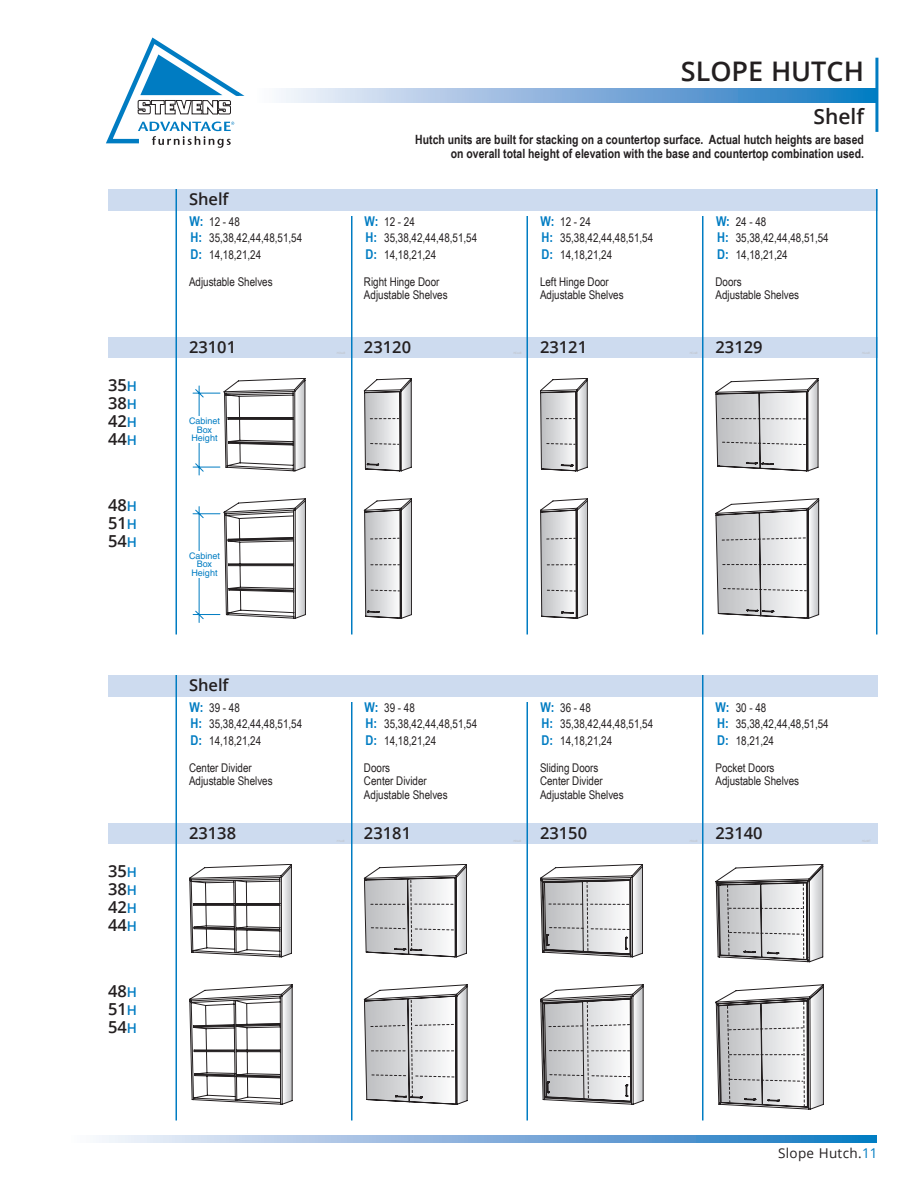
<style>
.page{position:relative;width:918px;height:1188px;background:#fff}
.page>*{position:absolute;margin:0;border:0;box-sizing:border-box;transform-origin:0 0}
.t1{font:600 27px "Open Sans";color:#231f20}
.t2{font:600 21px "Open Sans";color:#231f20}
.t3{font:600 16.5px/18px "Open Sans";color:#231f20}
.t4{font:13.5px "Open Sans";letter-spacing:.025em;color:#231f20}
.t5{font:700 12.75px "Arial Narrow";color:#231f20}
.t6{font:12px "Arial Narrow";color:#231f20}
.t7{font:9px/8.2px "Helvetica";color:#007cc2;text-align:center}
.s1{font-size:13.5px;color:#007cc2}
.s2{font-weight:700;font-size:13.5px;color:#007cc2}
.s3{color:#007cc2}
</style>
<div class="page">
<svg style="left:99px;top:1136px;width:778px;height:6px;background:#83b1dc"></svg>
<svg style="left:279px;top:89px;width:596px;height:13px;background:#83b1dc"></svg>
<hr style="left:875px;top:58px;width:3px;height:74px;background:#007cc2">
<svg style="left:106px;top:38px;width:139px;height:110px"></svg>
<div style="left:108px;top:189px;width:770px;height:22px;background:#cddbef"></div>
<div style="left:108px;top:675px;width:770px;height:22px;background:#cddbef"></div>
<div style="left:108px;top:338px;width:770px;height:20px;background:#cddbef"></div>
<div style="left:108px;top:824px;width:770px;height:20px;background:#cddbef"></div>
<hr style="left:876px;top:189px;width:1px;height:445px;background:#007cc2">
<hr style="left:176px;top:189px;width:1px;height:445px;background:#007cc2">
<hr style="left:176px;top:675px;width:1px;height:445px;background:#007cc2">
<hr style="left:526px;top:216px;width:2px;height:418px;background:#007cc2">
<hr style="left:526px;top:702px;width:2px;height:418px;background:#007cc2">
<hr style="left:702px;top:216px;width:2px;height:418px;background:#007cc2">
<hr style="left:702px;top:675px;width:2px;height:445px;background:#007cc2">
<hr style="left:351px;top:216px;width:1px;height:418px;background:#007cc2">
<hr style="left:351px;top:702px;width:1px;height:418px;background:#007cc2">
<svg style="left:364px;top:378px;width:48px;height:93px"></svg>
<svg style="left:364px;top:498px;width:48px;height:121px"></svg>
<svg style="left:540px;top:378px;width:48px;height:93px"></svg>
<svg style="left:540px;top:498px;width:48px;height:121px"></svg>
<svg style="left:716px;top:378px;width:102px;height:93px"></svg>
<svg style="left:716px;top:498px;width:103px;height:121px"></svg>
<svg style="left:189px;top:864px;width:103px;height:93px"></svg>
<hr style="left:236px;top:904px;width:44px;height:1px;background:#231f20">
<svg style="left:189px;top:984px;width:104px;height:121px"></svg>
<svg style="left:364px;top:864px;width:103px;height:93px"></svg>
<svg style="left:364px;top:984px;width:104px;height:121px"></svg>
<svg style="left:540px;top:864px;width:103px;height:93px"></svg>
<svg style="left:716px;top:864px;width:107px;height:98px"></svg>
<svg style="left:540px;top:984px;width:104px;height:121px"></svg>
<svg style="left:716px;top:984px;width:108px;height:126px"></svg>
<svg style="left:192px;top:378px;width:113px;height:97px"></svg>
<hr style="left:198px;top:416px;width:2px;height:27px;background:#fff">
<svg style="left:192px;top:498px;width:114px;height:125px"></svg>
<hr style="left:198px;top:551px;width:2px;height:27px;background:#fff">
<p class="t3" style="left:108px;top:375px;width:30px">35<span class="s1">H</span></p>
<p class="t3" style="left:108px;top:393px;width:30px">38<span class="s1">H<br></span>42<span class="s1">H</span></p>
<p class="t3" style="left:108px;top:429px;width:30px">44<span class="s1">H</span></p>
<p class="t3" style="left:108px;top:496px;width:30px">48<span class="s1">H</span></p>
<p class="t3" style="left:108px;top:514px;width:30px">51<span class="s1">H<br></span>54<span class="s1">H</span></p>
<p class="t3" style="left:108px;top:861px;width:30px">35<span class="s1">H</span></p>
<p class="t3" style="left:108px;top:879px;width:30px">38<span class="s1">H<br></span>42<span class="s1">H</span></p>
<p class="t3" style="left:108px;top:915px;width:30px">44<span class="s1">H</span></p>
<p class="t3" style="left:108px;top:982px;width:30px">48<span class="s1">H</span></p>
<p class="t3" style="left:108px;top:1000px;width:30px">51<span class="s1">H<br></span>54<span class="s1">H</span></p>
<p class="t3" style="left:189px;top:190px;width:41px">Shelf</p>
<p class="t6" style="left:190px;top:213px;width:52px"><span class="s2">W:</span> 12 - 48</p>
<p class="t6" style="left:191px;top:229px;width:113px"><span class="s2">H:</span> 35,38,42,44,48,51,54</p>
<p class="t6" style="left:191px;top:246px;width:72px"><span class="s2">D:</span> 14,18,21,24</p>
<p class="t6" style="left:189px;top:273px;width:85px">Adjustable Shelves</p>
<p class="t3" style="left:189px;top:338px;width:49px">23101</p>
<p class="t7" style="left:189px;top:417px;width:33px">Cabinet<br>Box<br>Height</p>
<p class="t7" style="left:189px;top:552px;width:33px">Cabinet<br>Box<br>Height</p>
<p class="t3" style="left:189px;top:676px;width:41px">Shelf</p>
<p class="t6" style="left:190px;top:699px;width:52px"><span class="s2">W:</span> 39 - 48</p>
<p class="t6" style="left:191px;top:715px;width:113px"><span class="s2">H:</span> 35,38,42,44,48,51,54</p>
<p class="t6" style="left:191px;top:732px;width:72px"><span class="s2">D:</span> 14,18,21,24</p>
<p class="t6" style="left:189px;top:759px;width:64px">Center Divider</p>
<p class="t6" style="left:189px;top:772px;width:85px">Adjustable Shelves</p>
<p class="t3" style="left:189px;top:824px;width:49px">23138</p>
<h1 class="t1" style="left:681px;top:52px;width:185px">SLOPE HUTCH</h1>
<p class="t2" style="left:814px;top:102px;width:52px">Shelf</p>
<p class="t5" style="left:415px;top:130px;width:450px">Hutch units are built for stacking on a countertop surface. Actual hutch heights are based</p>
<p class="t5" style="left:451px;top:144px;width:415px">on overall total height of elevation with the base and countertop combination used.</p>
<p class="t6" style="left:365px;top:213px;width:52px"><span class="s2">W:</span> 12 - 24</p>
<p class="t6" style="left:366px;top:229px;width:113px"><span class="s2">H:</span> 35,38,42,44,48,51,54</p>
<p class="t6" style="left:366px;top:246px;width:72px"><span class="s2">D:</span> 14,18,21,24</p>
<p class="t6" style="left:364px;top:273px;width:77px">Right Hinge Door</p>
<p class="t6" style="left:364px;top:286px;width:85px">Adjustable Shelves</p>
<p class="t6" style="left:541px;top:213px;width:52px"><span class="s2">W:</span> 12 - 24</p>
<p class="t6" style="left:542px;top:229px;width:113px"><span class="s2">H:</span> 35,38,42,44,48,51,54</p>
<p class="t6" style="left:542px;top:246px;width:72px"><span class="s2">D:</span> 14,18,21,24</p>
<p class="t6" style="left:540px;top:273px;width:70px">Left Hinge Door</p>
<p class="t6" style="left:540px;top:286px;width:85px">Adjustable Shelves</p>
<p class="t6" style="left:716px;top:213px;width:52px"><span class="s2">W:</span> 24 - 48</p>
<p class="t6" style="left:717px;top:229px;width:113px"><span class="s2">H:</span> 35,38,42,44,48,51,54</p>
<p class="t6" style="left:717px;top:246px;width:72px"><span class="s2">D:</span> 14,18,21,24</p>
<p class="t6" style="left:716px;top:273px;width:28px">Doors</p>
<p class="t6" style="left:716px;top:286px;width:85px">Adjustable Shelves</p>
<p class="t3" style="left:364px;top:338px;width:49px">23120</p>
<p class="t3" style="left:716px;top:338px;width:49px">23129</p>
<p class="t3" style="left:540px;top:338px;width:49px">23121</p>
<p class="t6" style="left:365px;top:699px;width:52px"><span class="s2">W:</span> 39 - 48</p>
<p class="t6" style="left:366px;top:715px;width:113px"><span class="s2">H:</span> 35,38,42,44,48,51,54</p>
<p class="t6" style="left:366px;top:732px;width:72px"><span class="s2">D:</span> 14,18,21,24</p>
<p class="t6" style="left:364px;top:759px;width:28px">Doors</p>
<p class="t6" style="left:364px;top:772px;width:64px">Center Divider</p>
<p class="t6" style="left:364px;top:786px;width:85px">Adjustable Shelves</p>
<p class="t3" style="left:364px;top:824px;width:49px">23181</p>
<p class="t6" style="left:541px;top:699px;width:52px"><span class="s2">W:</span> 36 - 48</p>
<p class="t6" style="left:542px;top:715px;width:113px"><span class="s2">H:</span> 35,38,42,44,48,51,54</p>
<p class="t6" style="left:542px;top:732px;width:72px"><span class="s2">D:</span> 14,18,21,24</p>
<p class="t6" style="left:540px;top:759px;width:60px">Sliding Doors</p>
<p class="t6" style="left:540px;top:772px;width:64px">Center Divider</p>
<p class="t6" style="left:540px;top:786px;width:85px">Adjustable Shelves</p>
<p class="t6" style="left:716px;top:699px;width:52px"><span class="s2">W:</span> 30 - 48</p>
<p class="t6" style="left:717px;top:715px;width:113px"><span class="s2">H:</span> 35,38,42,44,48,51,54</p>
<p class="t6" style="left:717px;top:732px;width:58px"><span class="s2">D:</span> 18,21,24</p>
<p class="t6" style="left:716px;top:759px;width:61px">Pocket Doors</p>
<p class="t6" style="left:716px;top:772px;width:85px">Adjustable Shelves</p>
<p class="t3" style="left:540px;top:824px;width:49px">23150</p>
<p class="t3" style="left:716px;top:824px;width:49px">23140</p>
<p class="t4" style="left:778px;top:1144px;width:101px">Slope Hutch.<span class="s3">11</span></p>
</div>
